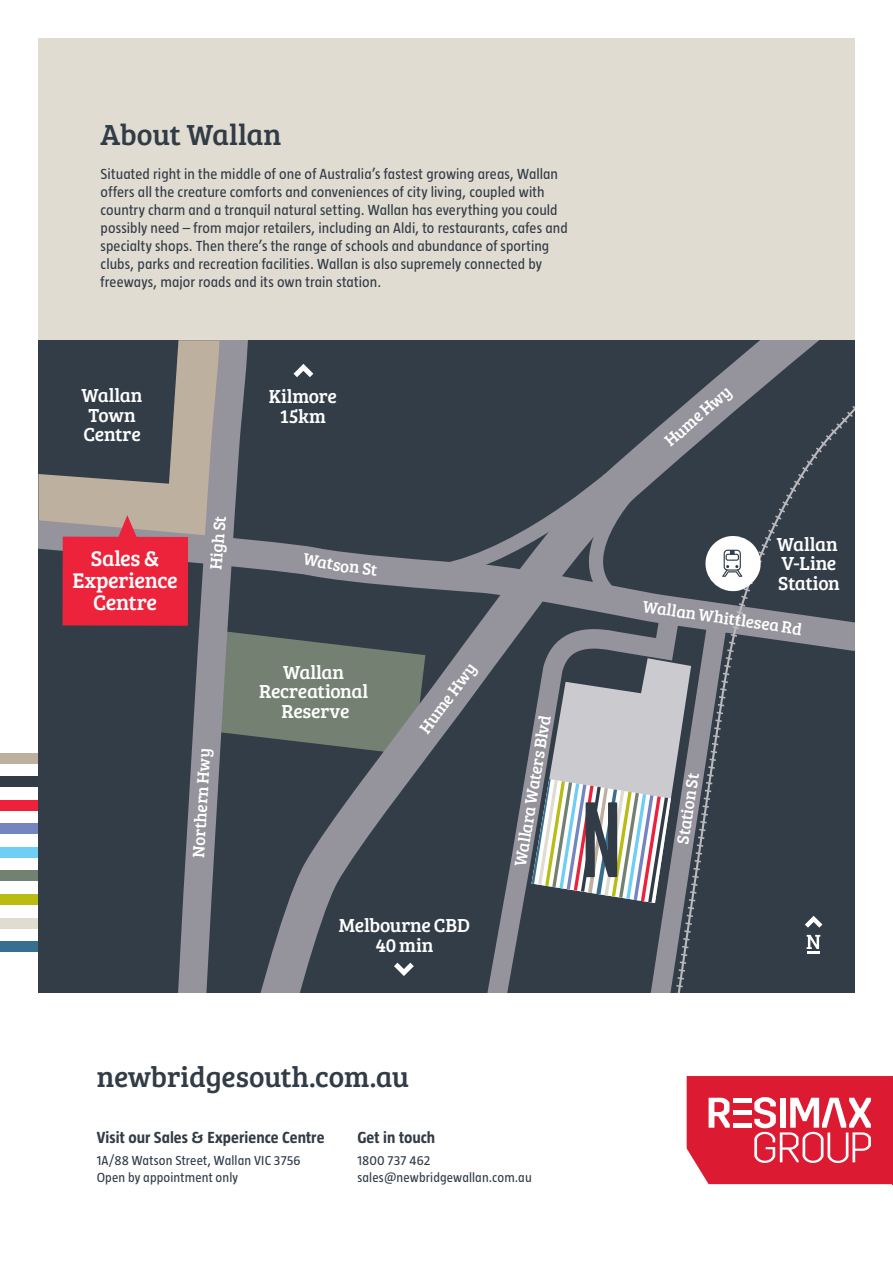
<style>
.page{position:relative;width:893px;height:1263px;background:#fff}
.page>*{position:absolute;margin:0;border:0;box-sizing:border-box;transform-origin:0 0}
.t1{font:30px "Bree Serif";letter-spacing:-.005em;color:#323c47}
.t2{font:29.4px "Bree Serif";letter-spacing:-.005em;color:#323c47}
.t3{font:21.9px/21.9px "Bree Serif";letter-spacing:-.015em;color:#fff;text-align:center}
.t4{font:19.5px/19.5px "Bree Serif";letter-spacing:-.01em;color:#fff;text-align:center}
.t5{font:17.1px "Bree Serif";color:#fff}
.t6{font:700 16.5px "Taz";color:#323c47}
.t7{font:15px/18px "Taz";letter-spacing:.005em;color:#323c47}
.t8{font:13.5px "Taz";letter-spacing:.01em;color:#323c47}
</style>
<div class="page">
<div style="left:39px;top:38px;width:816px;height:392px;background:#e1dcd2"></div>
<svg style="left:687px;top:1076px;width:206px;height:108px;background:#e14155"></svg>
<div style="left:0;top:753px;width:38px;height:10px;background:#bdb09e"></div>
<div style="left:0;top:776px;width:38px;height:11px;background:#323c47"></div>
<div style="left:0;top:800px;width:38px;height:10px;background:#ed213a"></div>
<div style="left:0;top:823px;width:38px;height:11px;background:#7585c1"></div>
<div style="left:0;top:847px;width:38px;height:11px;background:#6fcef4"></div>
<div style="left:0;top:870px;width:38px;height:11px;background:#738172"></div>
<div style="left:0;top:894px;width:38px;height:11px;background:#babb13"></div>
<div style="left:0;top:918px;width:38px;height:10px;background:#e1dcd2"></div>
<div style="left:0;top:941px;width:38px;height:11px;background:#386e8f"></div>
<svg style="left:762px;top:340px;width:93px;height:653px;background:#3a434e"></svg>
<svg style="left:807px;top:935px;width:13px;height:18px"></svg>
<svg style="left:805px;top:916px;width:17px;height:12px"></svg>
<svg style="left:38px;top:340px;width:724px;height:653px;background:#595a63"></svg>
<p class="t1" style="left:101px;top:113px;width:182px">About Wallan</p>
<p class="t7" style="left:101px;top:165px;width:469px">Situated right in the middle of one of Australia’s fastest growing areas, Wallan offers all the creature comforts and conveniences of city living, coupled with country charm and a tranquil natural setting. Wallan has everything you could possibly need – from major retailers, including an Aldi, to restaurants, cafes and specialty shops. Then there’s the range of schools and abundance of sporting clubs, parks and recreation facilities. Wallan is also supremely connected by freeways, major roads and its own train station.</p>
<p class="t4" style="left:82px;top:385px;width:63px;text-align:left">Wallan<br>Town<br>Centre</p>
<p class="t3" style="left:73px;top:547px;width:107px">Sales &amp;<br>Experience<br>Centre</p>
<p class="t5" style="left:203px;top:568px;width:55px;rotate:-85deg">High St</p>
<p class="t5" style="left:186px;top:857px;width:111px;rotate:-87deg">Northern Hwy</p>
<p class="t4" style="left:269px;top:386px;width:70px">Kilmore<br>15km</p>
<p class="t5" style="left:306px;top:546px;width:39px;rotate:11deg">Wats</p>
<p class="t4" style="left:259px;top:661px;width:111px">Wallan<br>Recreational<br>Reserve</p>
<p class="t5" style="left:413px;top:723px;width:84px;rotate:-53deg">Hume Hwy</p>
<p class="t4" style="left:339px;top:914px;width:133px">Melbourne CBD<br>40 min</p>
<p class="t5" style="left:508px;top:864px;width:155px;rotate:-81deg">Wallara Waters Blvd</p>
<p class="t2" style="left:97px;top:1055px;width:314px">newbridgesouth.com.au</p>
<p class="t6" style="left:97px;top:1129px;width:229px">Visit our Sales &amp; Experience Centre</p>
<p class="t8" style="left:97px;top:1154px;width:205px">1A/88 Watson Street, Wallan VIC 3756</p>
<p class="t8" style="left:97px;top:1170px;width:143px">Open by appointment only</p>
<p class="t6" style="left:357px;top:1129px;width:79px">Get in touch</p>
<p class="t8" style="left:357px;top:1154px;width:75px">1800 737 462</p>
<p class="t8" style="left:357px;top:1170px;width:176px">sales@newbridgewallan.com.au</p>
<p class="t5" style="left:659px;top:433px;width:84px;rotate:-41deg">Hume Hwy</p>
<p class="t4" style="left:777px;top:533px;width:65px;text-align:left">Wallan<br>V-Line<br>Station</p>
<p class="t5" style="left:645px;top:594px;width:162px;rotate:8deg">Wallan Whittlesea Rd</p>
<p class="t5" style="left:670px;top:842px;width:74px;rotate:-81deg">Station St</p>
</div>
